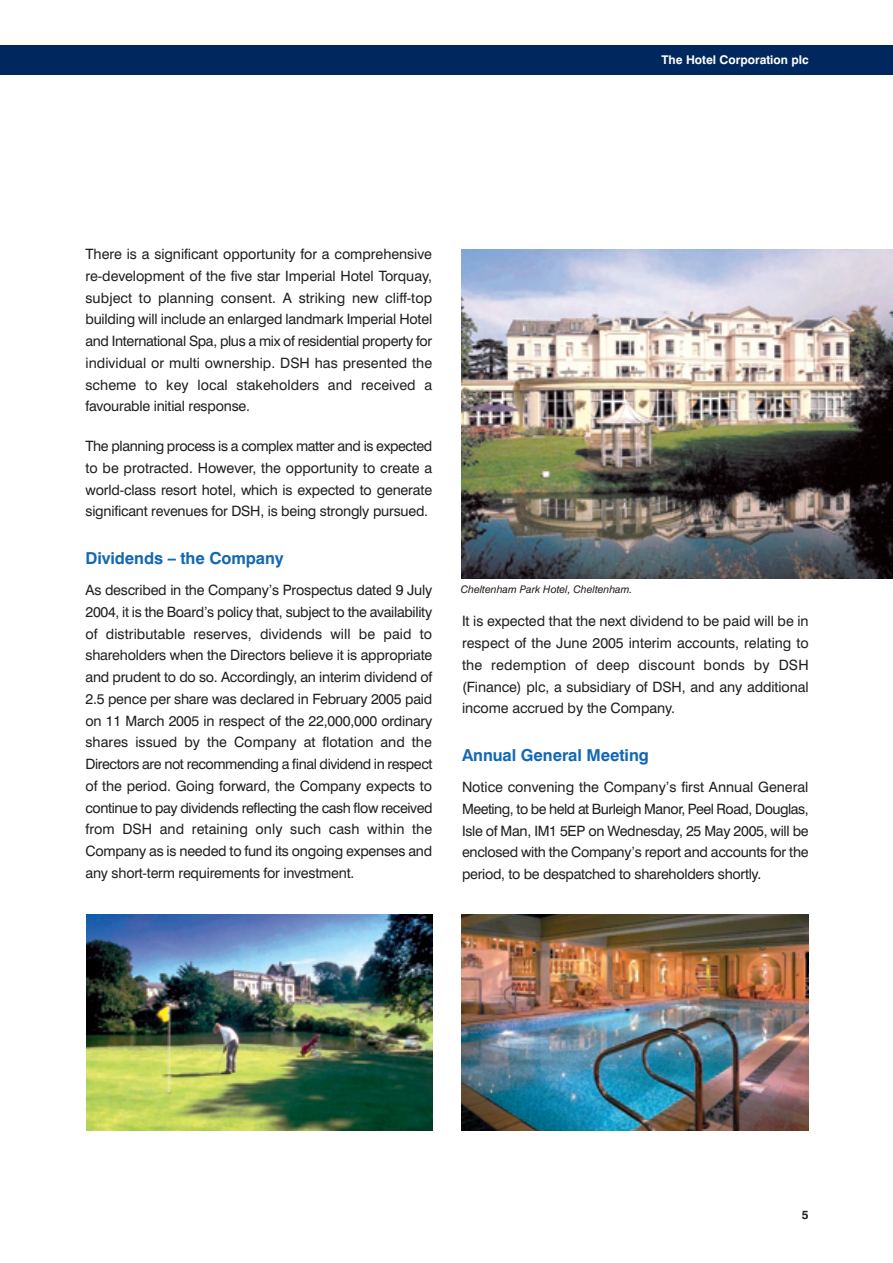
<style>
.page{position:relative;width:893px;height:1263px;background:#fff}
.page>*{position:absolute;margin:0;border:0;box-sizing:border-box;transform-origin:0 0}
.t1{font:700 16.5px "Swiss 721 BT";letter-spacing:-.005em;color:#1468b3}
.t2{font:14.25px/21.8px "Swiss 721 BT";letter-spacing:-.015em;color:#231f20;text-align:justify}
.t3{font:700 12px "Swiss 721 BT";color:#fff}
.t4{font:700 12px "Swiss 721 BT";color:#231f20}
.t5{font:italic 10.5px "Swiss 721 BT";color:#231f20}
</style>
<div class="page">
<div style="left:1px;top:45px;width:891px;height:30px;background:#00285f"></div>
<img style="left:87px;top:915px;width:345px;height:216px">
<img style="left:461px;top:915px;width:347px;height:215px">
<img style="left:462px;top:249px;width:430px;height:330px">
<p class="t3" style="left:661px;top:56px;width:149px">The Hotel Corporation plc</p>
<p class="t2" style="left:85px;top:245px;width:348px">There is a significant opportunity for a comprehensive re-development of the five star Imperial Hotel Torquay, subject to planning consent. A striking new cliff-top building will include an enlarged landmark Imperial Hotel and International Spa, plus a mix of residential property for individual or multi ownership. DSH has presented the scheme to key local stakeholders and received a favourable initial response.</p>
<p class="t2" style="left:85px;top:437px;width:348px">The planning process is a complex matter and is expected to be protracted. However, the opportunity to create a world-class resort hotel, which is expected to generate significant revenues for DSH, is being strongly pursued.</p>
<p class="t1" style="left:85px;top:553px;width:200px">Dividends – the Company</p>
<p class="t2" style="left:85px;top:581px;width:348px">As described in the Company’s Prospectus dated 9 July 2004, it is the Board’s policy that, subject to the availability of distributable reserves, dividends will be paid to shareholders when the Directors believe it is appropriate and prudent to do so. Accordingly, an interim dividend of 2.5 pence per share was declared in February 2005 paid on 11 March 2005 in respect of the 22,000,000 ordinary shares issued by the Company at flotation and the Directors are not recommending a final dividend in respect of the period. Going forward, the Company expects to continue to pay dividends reflecting the cash flow received from DSH and retaining only such cash within the Company as is needed to fund its ongoing expenses and any short-term requirements for investment.</p>
<p class="t5" style="left:461px;top:586px;width:173px">Cheltenham Park Hotel, Cheltenham.</p>
<p class="t2" style="left:462px;top:612px;width:348px">It is expected that the next dividend to be paid will be in respect of the June 2005 interim accounts, relating to the redemption of deep discount bonds by DSH (Finance) plc, a subsidiary of DSH, and any additional income accrued by the Company.</p>
<p class="t1" style="left:462px;top:750px;width:188px">Annual General Meeting</p>
<p class="t2" style="left:462px;top:778px;width:348px">Notice convening the Company’s first Annual General Meeting, to be held at Burleigh Manor, Peel Road, Douglas, Isle of Man, IM1 5EP on Wednesday, 25 May 2005, will be enclosed with the Company’s report and accounts for the period, to be despatched to shareholders shortly.</p>
<p class="t4" style="left:801px;top:1210px;width:8px">5</p>
</div>
